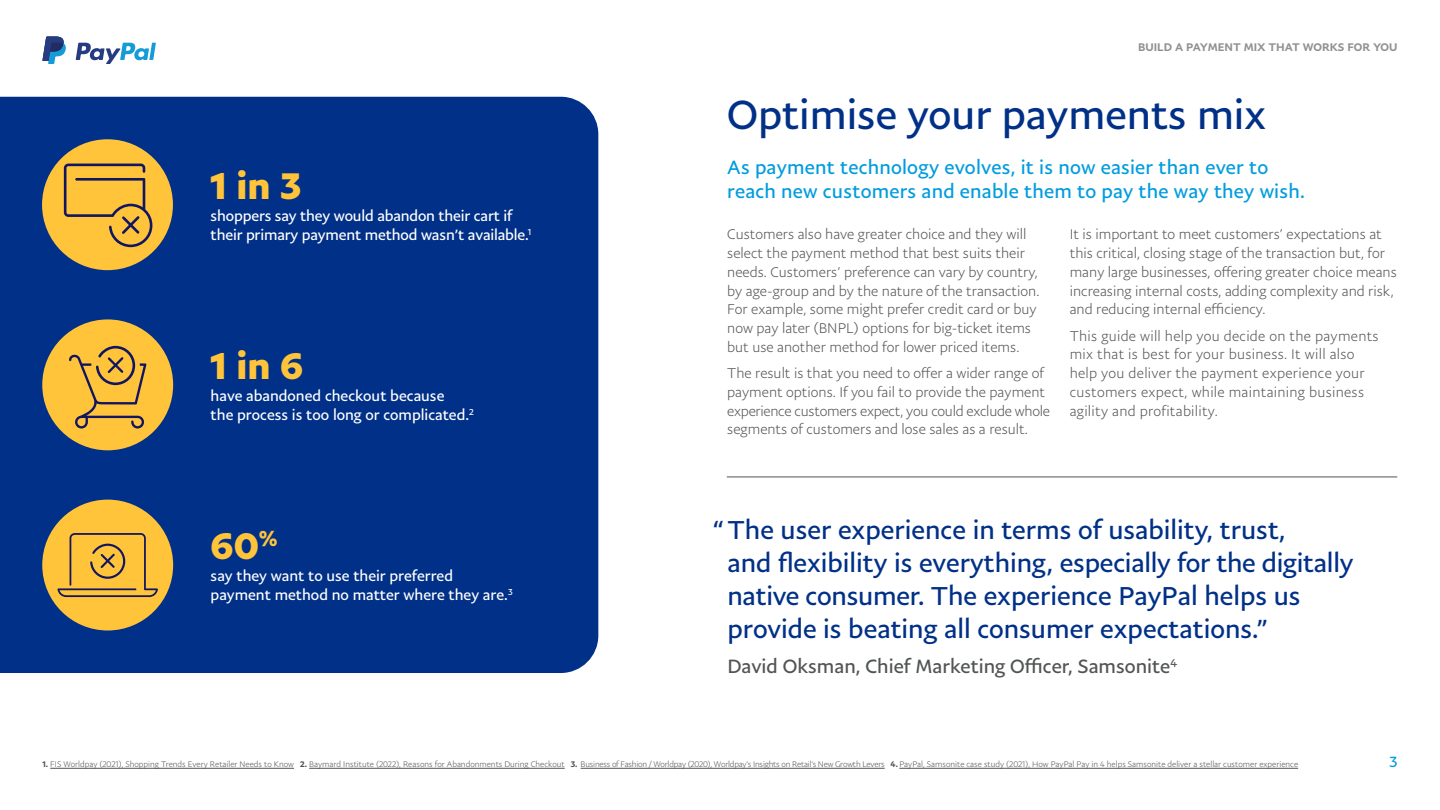
<style>
.page{position:relative;width:1440px;height:810px;background:#fff}
.page>*{position:absolute;margin:0;border:0;box-sizing:border-box;transform-origin:0 0}
.t1{font:41.25px "Pay Pal Sans Big";color:#003087}
.t2{font:700 37.5px "Pay Pal Sans Big";color:#ffc43a}
.t3{font:26.25px/33px "Pay Pal Sans Big";color:#003087}
.t4{font:19.5px/24.8px "Pay Pal Sans Big";letter-spacing:.01em;color:#009cde}
.t5{font:19.5px "Pay Pal Sans Big";color:#515354}
.t6{font:15px/18.8px "Pay Pal Sans Big";color:#fff}
.t7{font:15px "Pay Pal Sans Big";color:#009cde}
.t8{font:300 14.25px/18.8px "Pay Pal Sans Big";color:#515354}
.t9{font:300 14.25px/18.8px "Pay Pal Sans Big";letter-spacing:.02em;color:#515354}
.t10{font:500 11.25px "Pay Pal Sans Big";color:#909191}
.t11{font:300 8.25px "Pay Pal Sans Big";color:#515354}
.s1{font-weight:500}
</style>
<div class="page">
<svg style="left:76px;top:43px;width:80px;height:21px"></svg>
<svg style="left:43px;top:37px;width:23px;height:27px"></svg>
<div style="left:0;top:97px;width:598px;height:576px;background:#003087"></div>
<div style="left:42px;top:139px;width:131px;height:131px;background:#ffc43a;border-radius:50%"></div>
<svg style="left:64px;top:164px;width:89px;height:84px"></svg>
<div style="left:42px;top:319px;width:131px;height:131px;background:#ffc43a;border-radius:50%"></div>
<svg style="left:69px;top:345px;width:77px;height:84px"></svg>
<div style="left:42px;top:500px;width:131px;height:131px;background:#ffc43a;border-radius:50%"></div>
<svg style="left:58px;top:533px;width:100px;height:64px"></svg>
<hr style="left:727px;top:477px;width:670px;height:1px;background:#515354">
<hr style="left:50px;top:768px;width:244px;height:1px;background:#515354">
<hr style="left:309px;top:768px;width:256px;height:1px;background:#515354">
<hr style="left:581px;top:768px;width:304px;height:1px;background:#515354">
<hr style="left:899px;top:768px;width:399px;height:1px;background:#515354">
<h2 class="t2" style="left:211px;top:161px;width:92px">1 in 3</h2>
<p class="t6" style="left:211px;top:206px;width:322px">shoppers say they would abandon their cart if their primary payment method wasn’t available.<sup>1</sup></p>
<h2 class="t2" style="left:211px;top:341px;width:94px">1 in 6</h2>
<p class="t6" style="left:211px;top:386px;width:265px">have abandoned checkout because<br>the process is too long or complicated.<sup>2</sup></p>
<h2 class="t2" style="left:211px;top:521px;width:68px">60<sup>%</sup></h2>
<p class="t6" style="left:211px;top:567px;width:304px">say they want to use their preferred payment method no matter where they are.<sup>3</sup></p>
<p class="t10" style="left:1138px;top:40px;width:261px">BUILD A PAYMENT MIX THAT WORKS FOR YOU</p>
<h1 class="t1" style="left:727px;top:89px;width:540px">Optimise your payments mix</h1>
<h3 class="t4" style="left:727px;top:154px;width:579px">As payment technology evolves, it is now easier than ever to reach new customers and enable them to pay the way they wish.</h3>
<p class="t8" style="left:727px;top:225px;width:314px">Customers also have greater choice and they will select the payment method that best suits their needs. Customers’ preference can vary by country, by age-group and by the nature of the transaction.<br>For example, some might prefer credit card or buy now pay later (BNPL) options for big-ticket items but use another method for lower priced items.</p>
<p class="t8" style="left:727px;top:364px;width:324px">The result is that you need to offer a wider range of payment options. If you fail to provide the payment experience customers expect, you could exclude whole segments of customers and lose sales as a result.</p>
<p class="t8" style="left:1070px;top:225px;width:329px">It is important to meet customers’ expectations at this critical, closing stage of the transaction but, for many large businesses, offering greater choice means increasing internal costs, adding complexity and risk, and reducing internal efficiency.</p>
<p class="t9" style="left:1070px;top:326px;width:311px">This guide will help you decide on the payments mix that is best for your business. It will also help you deliver the payment experience your customers expect, while maintaining business agility and profitability.</p>
<h3 class="t3" style="left:727px;top:513px;width:627px;text-indent:-15px">“The user experience in terms of usability, trust,<br>and flexibility is everything, especially for the digitally native consumer. The experience PayPal helps us provide is beating all consumer expectations.”</h3>
<h3 class="t5" style="left:727px;top:654px;width:451px">David Oksman, Chief Marketing Officer, Samsonite<sup>4</sup></h3>
<p class="t11" style="left:43px;top:760px;width:1257px"><span class="s1">1.</span> FIS Worldpay (2021), Shopping Trends Every Retailer Needs to Know <span class="s1">2.</span> Baymard Institute (2022), Reasons for Abandonments During Checkout <span class="s1">3.</span> Business of Fashion / Worldpay (2020), Worldpay’s Insights on Retail’s New Growth Levers <span class="s1">4.</span> PayPal, Samsonite case study (2021), How PayPal Pay in 4 helps Samsonite deliver a stellar customer experience</p>
<p class="t7" style="left:1389px;top:753px;width:10px">3</p>
</div>
